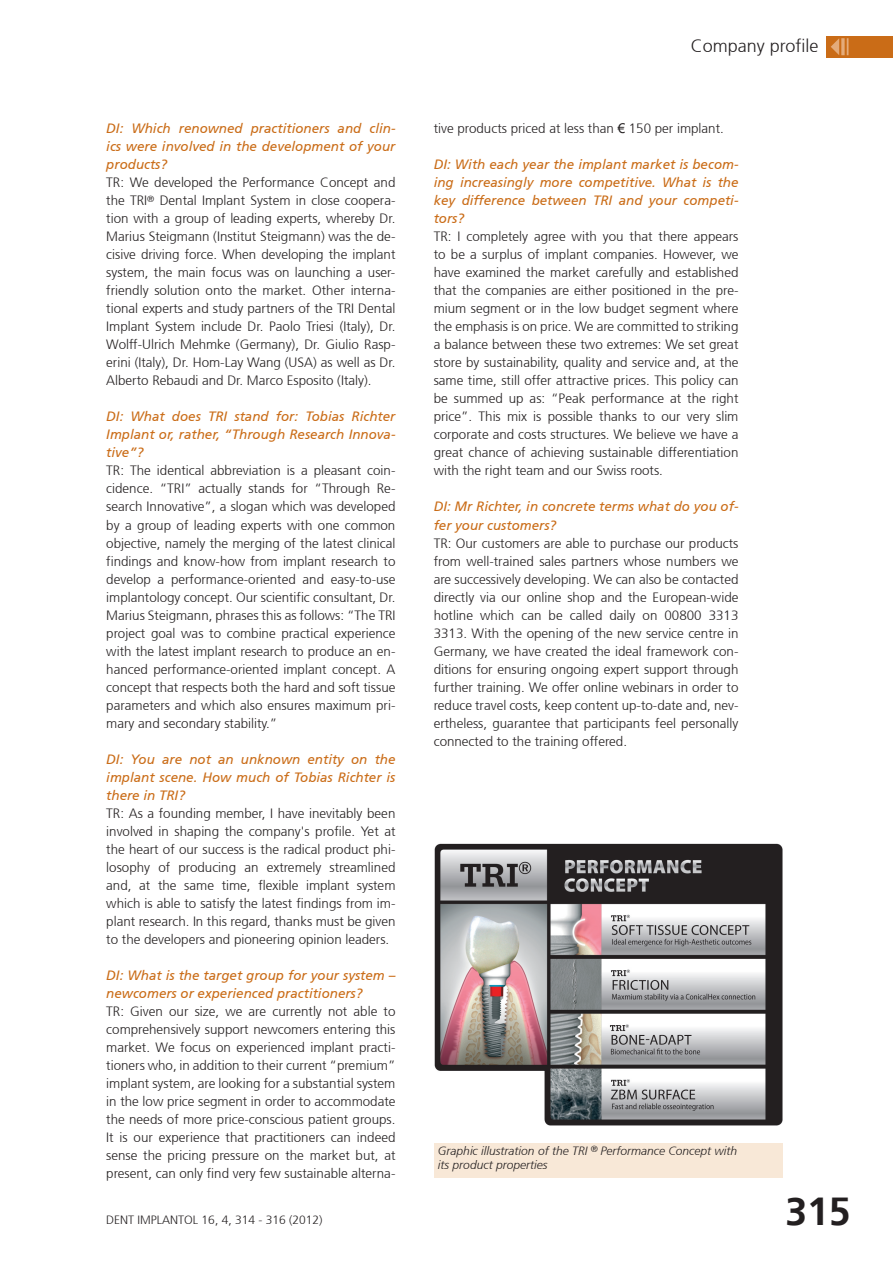
<style>
.page{position:relative;width:893px;height:1263px;background:#fff}
.page>*{position:absolute;margin:0;border:0;box-sizing:border-box;transform-origin:0 0}
.t1{font:700 39px "Frutiger 65";color:#231f20}
.t2{font:300 18px "Frutiger 45";color:#231f20}
.t3{font:300 13.5px/18px "Frutiger 45";color:#231f20;text-align:justify}
.t4{font:italic 13.5px/18px "Frutiger 56";color:#ca6c17;text-align:justify}
.t5{font:italic 300 12px "Frutiger 46";color:#231f20}
.t6{font:300 12px "Frutiger 45";color:#231f20}
.s1{font-family:"Arial";font-weight:400}
</style>
<div class="page">
<div style="left:826px;top:36px;width:67px;height:21px;background:#ca6c17"></div>
<svg style="left:847px;top:38px;width:1px;height:17px"></svg>
<svg style="left:841px;top:38px;width:4px;height:17px"></svg>
<svg style="left:831px;top:38px;width:8px;height:17px"></svg>
<img style="left:434px;top:843px;width:348px;height:283px">
<div style="left:434px;top:1143px;width:348px;height:35px;background:#f8e8d7"></div>
<p class="t4" style="left:106px;top:120px;width:291px">DI: Which renowned practitioners and clin&shy;ics were involved in the development of your products?</p>
<p class="t3" style="left:106px;top:174px;width:291px">TR: We developed the Performance Concept and the TRI<sup>®</sup> Dental Implant System in close coopera&shy;tion with a group of leading experts, whereby Dr.<br>Marius Steigmann (Institut Steigmann) was the de&shy;cisive driving force. When developing the implant system, the main focus was on launching a user&shy;friendly solution onto the market. Other interna&shy;tional experts and study partners of the TRI Dental Implant System include Dr. Paolo Triesi (Italy), Dr.<br>Wolff-Ulrich Mehmke (Germany), Dr. Giulio Rasp&shy;erini (Italy), Dr. Hom-Lay Wang (USA) as well as Dr.<br>Alberto Rebaudi and Dr. Marco Esposito (Italy).</p>
<p class="t4" style="left:106px;top:408px;width:291px">DI: What does TRI stand for: Tobias Richter Implant or, rather, “Through Research Innova&shy;tive”?</p>
<p class="t3" style="left:106px;top:462px;width:291px">TR: The identical abbreviation is a pleasant coin&shy;cidence. “TRI” actually stands for “Through Re&shy;search Innovative”, a slogan which was developed by a group of leading experts with one common objective, namely the merging of the latest clinical findings and know-how from implant research to develop a performance-oriented and easy-to-use implantology concept. Our scientific consultant, Dr.<br>Marius Steigmann, phrases this as follows: “The TRI project goal was to combine practical experience with the latest implant research to produce an en&shy;hanced performance-oriented implant concept. A concept that respects both the hard and soft tissue parameters and which also ensures maximum pri&shy;mary and secondary stability.”</p>
<p class="t4" style="left:106px;top:750px;width:291px">DI: You are not an unknown entity on the implant scene. How much of Tobias Richter is there in TRI?</p>
<p class="t3" style="left:106px;top:804px;width:291px">TR: As a founding member, I have inevitably been involved in shaping the company's profile. Yet at the heart of our success is the radical product phi&shy;losophy of producing an extremely streamlined and, at the same time, flexible implant system which is able to satisfy the latest findings from im&shy;plant research. In this regard, thanks must be given to the developers and pioneering opinion leaders.</p>
<p class="t4" style="left:106px;top:966px;width:291px">DI: What is the target group for your system – newcomers or experienced practitioners?</p>
<p class="t3" style="left:106px;top:1002px;width:291px">TR: Given our size, we are currently not able to comprehensively support newcomers entering this market. We focus on experienced implant practi&shy;tioners who, in addition to their current “premium” implant system, are looking for a substantial system in the low price segment in order to accommodate the needs of more price-conscious patient groups.<br>It is our experience that practitioners can indeed sense the pricing pressure on the market but, at present, can only find very few sustainable alterna-</p>
<p class="t6" style="left:106px;top:1213px;width:218px">DENT IMPLANTOL 16, 4, 314 - 316 (2012)</p>
<p class="t2" style="left:691px;top:36px;width:129px">Company profile</p>
<p class="t3" style="left:434px;top:120px;width:292px">tive products priced at less than <span class="s1">€</span> 150 per implant.</p>
<p class="t4" style="left:434px;top:156px;width:306px">DI: With each year the implant market is becom&shy;ing increasingly more competitive. What is the key difference between TRI and your competi&shy;tors?</p>
<p class="t3" style="left:434px;top:228px;width:306px">TR: I completely agree with you that there appears to be a surplus of implant companies. However, we have examined the market carefully and established that the companies are either positioned in the pre&shy;mium segment or in the low budget segment where the emphasis is on price. We are committed to striking a balance between these two extremes: We set great store by sustainability, quality and service and, at the same time, still offer attractive prices. This policy can be summed up as: “Peak performance at the right price”. This mix is possible thanks to our very slim corporate and costs structures. We believe we have a great chance of achieving sustainable differentiation with the right team and our Swiss roots.</p>
<p class="t4" style="left:434px;top:498px;width:306px">DI: Mr Richter, in concrete terms what do you of&shy;fer your customers?</p>
<p class="t3" style="left:434px;top:534px;width:306px">TR: Our customers are able to purchase our products from well-trained sales partners whose numbers we are successively developing. We can also be contacted directly via our online shop and the European-wide hotline which can be called daily on 00800 3313<br>3313. With the opening of the new service centre in Germany, we have created the ideal framework con&shy;ditions for ensuring ongoing expert support through further training. We offer online webinars in order to reduce travel costs, keep content up-to-date and, nev&shy;ertheless, guarantee that participants feel personally connected to the training offered.</p>
<p class="t5" style="left:438px;top:1144px;width:301px">Graphic illustration of the TRI <sup>®</sup> Performance Concept with</p>
<p class="t5" style="left:438px;top:1158px;width:111px">its product properties</p>
<p class="t1" style="left:785px;top:1189px;width:67px">315</p>
</div>
